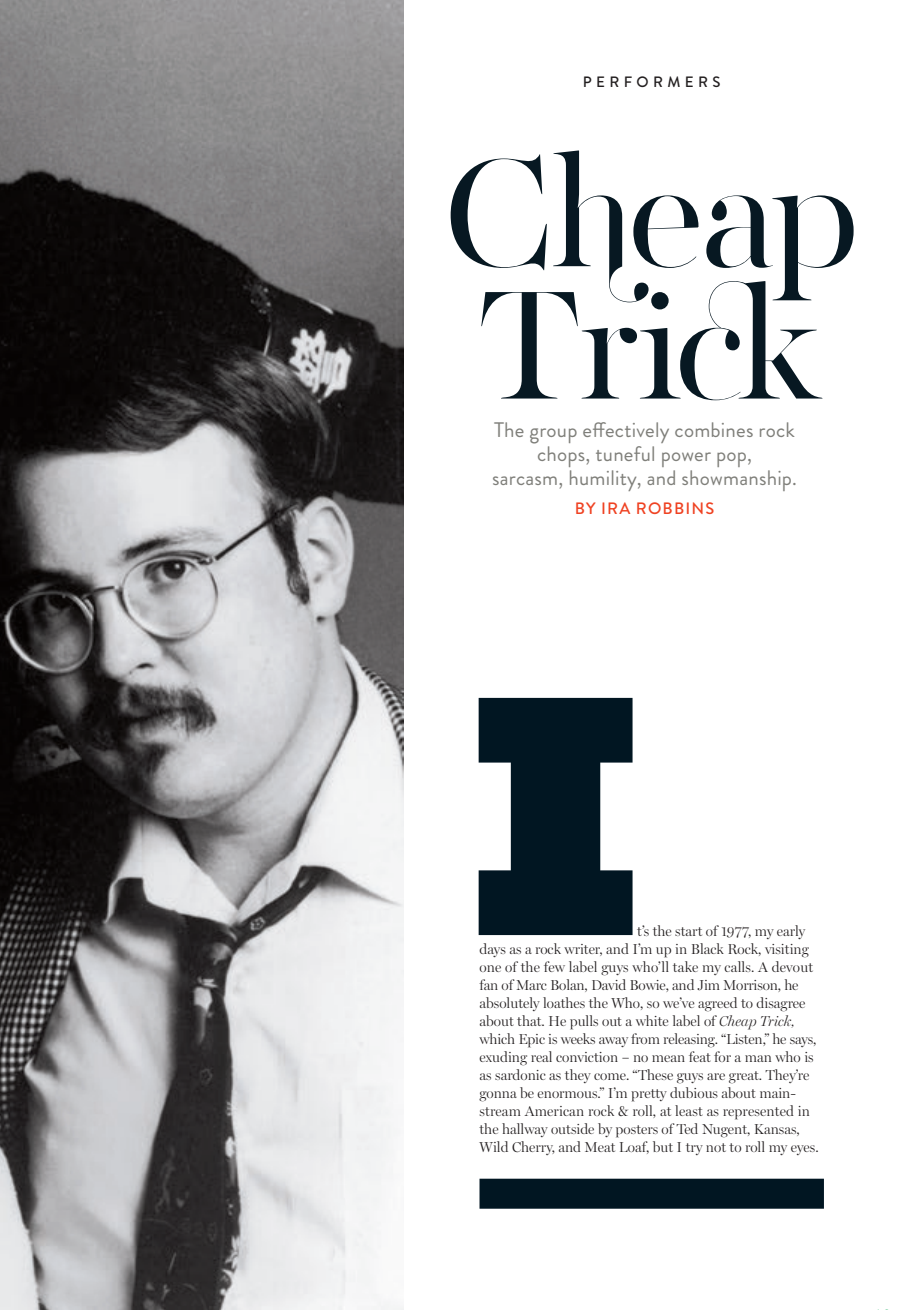
<style>
.page{position:relative;width:905px;height:1310px;background:#fff}
.page>*{position:absolute;margin:0;border:0;box-sizing:border-box;transform-origin:0 0}
.t1{font:338.7px "Spade";color:#011622}
.t2{font:157.8px/132.3px "PF Regal Finesse Pro";letter-spacing:-.025em;color:#071822}
.t3{font:21px/24px "Brandon Grotesque";letter-spacing:.01em;color:#7f7f7a;text-align:center}
.t4{font:500 16.5px "Brandon Grotesque";letter-spacing:.07em;color:#ef4222}
.t5{font:500 15px "Brandon Grotesque";letter-spacing:.29em;color:#231f20}
.t6{font:300 14.4px/18px "Miller Display";color:#231f20}
.s1{font-style:italic}
</style>
<div class="page">
<img style="left:0;top:0;width:403px;height:1310px">
<div style="left:479px;top:1178px;width:344px;height:30px;background:#011622"></div>
<p class="t5" style="left:583px;top:71px;width:139px">PERFORMERS</p>
<h2 class="t2" style="left:443px;top:146px;width:418px">Cheap<br>Trick</h2>
<h3 class="t3" style="left:492px;top:418px;width:306px">The group effectively combines rock chops, tuneful power pop,<br>sarcasm, humility, and showmanship.</h3>
<p class="t4" style="left:574px;top:496px;width:141px">BY IRA ROBBINS</p>
<h1 class="t1" style="left:472px;top:549px;width:169px">I</h1>
<p class="t6" style="left:479px;top:922px;width:340px;text-indent:158px">t’s the start of 1977, my early days as a rock writer, and I’m up in Black Rock, visiting one of the few label guys who’ll take my calls. A devout fan of Marc Bolan, David Bowie, and Jim Morrison, he absolutely loathes the Who, so we’ve agreed to disagree about that. He pulls out a white label of <span class="s1">Cheap Trick, </span>which Epic is weeks away from releasing. “Listen,” he says, exuding real conviction – no mean feat for a man who is as sardonic as they come. “These guys are great. They’re gonna be enormous.” I’m pretty dubious about main&shy;stream American rock &amp; roll, at least as represented in the hallway outside by posters of Ted Nugent, Kansas, Wild Cherry, and Meat Loaf, but I try not to roll my eyes.</p>
</div>
